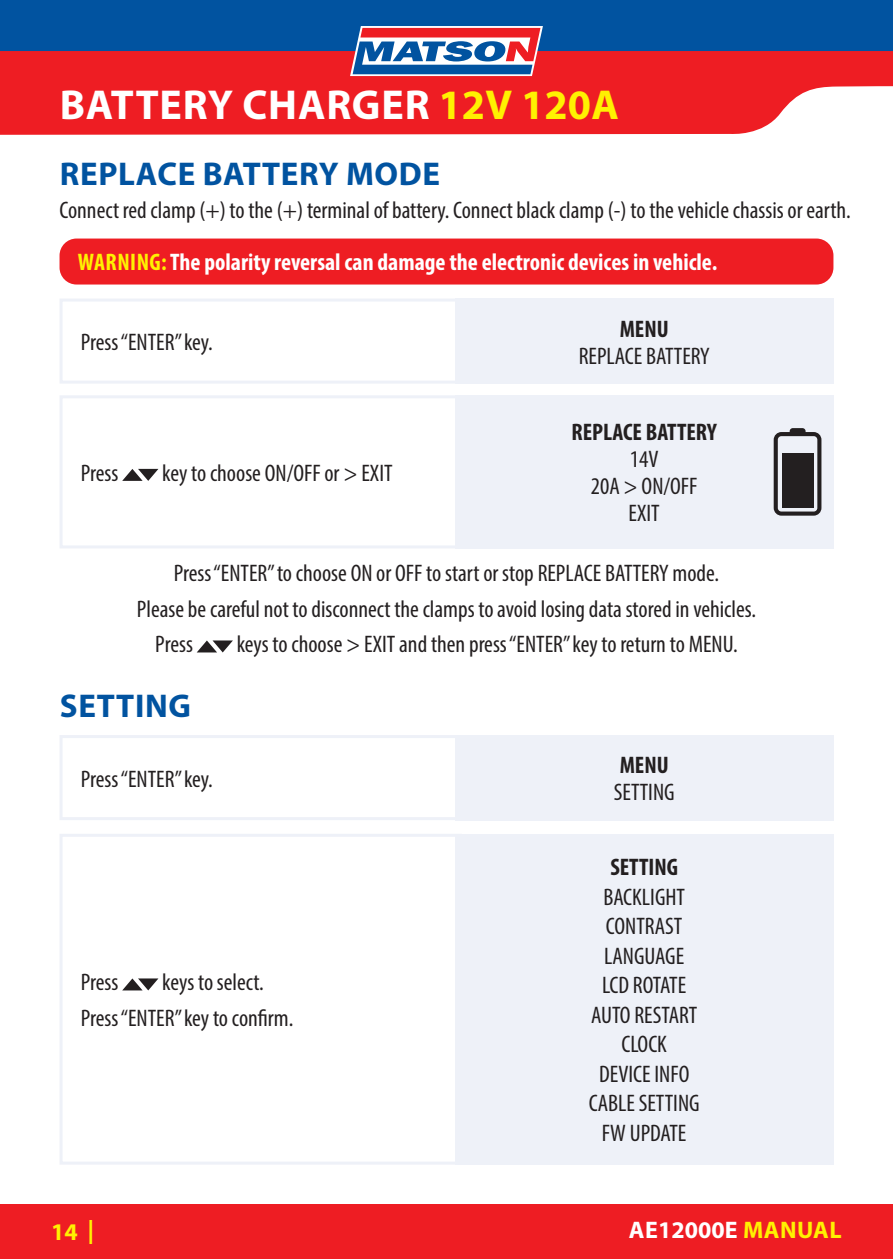
<style>
.page{position:relative;width:893px;height:1259px;background:#fff}
.page>*{position:absolute;margin:0;border:0;box-sizing:border-box;transform-origin:0 0}
.t1{font:700 42px "Myriad Pro";letter-spacing:.015em;color:#fff}
.t2{font:700 33px "Myriad Pro";letter-spacing:.02em;color:#0153a0}
.t3{font:condensed 24px/29.4px "Myriad Pro";color:#231f20;text-align:center}
.t4{font:700 condensed 24px "Myriad Pro";color:#fff}
.t5{font:700 condensed 24px "Myriad Pro";color:#231f20}
.t6{font:700 24px "Myriad Pro";letter-spacing:.01em;color:#fff}
.t7{font:700 24px "Myriad Pro";color:#fff101}
.s1{color:#fff101}
</style>
<div class="page">
<div style="left:0;top:51px;width:893px;height:32px;background:#ee1d23"></div>
<div style="left:0;top:0;width:893px;height:51px;background:#0153a0"></div>
<svg style="left:350px;top:26px;width:193px;height:50px"></svg>
<svg style="left:0;top:83px;width:887px;height:52px;background:#f0383d"></svg>
<svg style="left:887px;top:83px;width:6px;height:4px"></svg>
<div style="left:0;top:1203px;width:893px;height:56px;background:#ee1d23"></div>
<div style="left:455px;top:298px;width:378px;height:85px;background:#eef1f8"></div>
<div style="left:455px;top:834px;width:378px;height:330px;background:#eef1f8"></div>
<div style="left:455px;top:735px;width:378px;height:85px;background:#eef1f8"></div>
<div style="left:455px;top:395px;width:378px;height:153px;background:#eef1f8"></div>
<svg style="left:122px;top:469px;width:36px;height:12px"></svg>
<svg style="left:197px;top:640px;width:36px;height:12px"></svg>
<div style="left:60px;top:298px;width:402px;height:85px;border:3px solid #eef1f8"></div>
<div style="left:60px;top:834px;width:402px;height:330px;border:3px solid #eef1f8"></div>
<div style="left:60px;top:735px;width:402px;height:85px;border:3px solid #eef1f8"></div>
<div style="left:60px;top:395px;width:402px;height:153px;border:3px solid #eef1f8"></div>
<div style="left:60px;top:238px;width:773px;height:46px;background:#ee1d23;border-radius:17px"></div>
<svg style="left:122px;top:978px;width:36px;height:12px"></svg>
<svg style="left:774px;top:428px;width:47px;height:87px"></svg>
<h1 class="t1" style="left:60px;top:77px;width:561px">BATTERY CHARGER <span class="s1">12V 120A</span></h1>
<h2 class="t2" style="left:60px;top:152px;width:382px">REPLACE BATTERY MODE</h2>
<p class="t3" style="left:60px;top:195px;width:793px">Connect red clamp (+) to the (+) terminal of battery. Connect black clamp (-) to the vehicle chassis or earth.</p>
<p class="t4" style="left:78px;top:247px;width:641px"><span class="s1">WARNING:</span>The polarity reversal can damage the electronic devices in vehicle.</p>
<p class="t3" style="left:81px;top:327px;width:134px">Press “ENTER” key.</p>
<p class="t3" style="left:81px;top:458px;width:39px">Press</p>
<p class="t3" style="left:162px;top:458px;width:232px">key to choose ON/OFF or &gt; EXIT</p>
<p class="t5" style="left:620px;top:313px;width:51px">MENU</p>
<p class="t3" style="left:579px;top:341px;width:133px">REPLACE BATTERY</p>
<p class="t5" style="left:571px;top:417px;width:147px">REPLACE BATTERY</p>
<p class="t3" style="left:591px;top:446px;width:108px;line-height:27px">14V<br>20A &gt; ON/OFF<br>EXIT</p>
<p class="t3" style="left:174px;top:558px;width:547px">Press “ENTER” to choose ON or OFF to start or stop REPLACE BATTERY mode.</p>
<p class="t3" style="left:137px;top:594px;width:621px">Please be careful not to disconnect the clamps to avoid losing data stored in vehicles.</p>
<p class="t3" style="left:155px;top:629px;width:39px">Press</p>
<p class="t3" style="left:237px;top:629px;width:502px">keys to choose &gt; EXIT and then press “ENTER” key to return to MENU.</p>
<h2 class="t2" style="left:60px;top:684px;width:133px">SETTING</h2>
<p class="t3" style="left:81px;top:763px;width:134px">Press “ENTER” key.</p>
<p class="t3" style="left:81px;top:964px;width:214px;line-height:35.4px;text-align:left;text-indent:81px">keys to select.<br>Press “ENTER” key to confirm.</p>
<p class="t3" style="left:81px;top:967px;width:39px">Press</p>
<p class="t5" style="left:620px;top:750px;width:51px">MENU</p>
<p class="t3" style="left:614px;top:777px;width:62px">SETTING</p>
<p class="t5" style="left:610px;top:852px;width:69px">SETTING</p>
<p class="t3" style="left:589px;top:882px;width:112px">BACKLIGHT<br>CONTRAST<br>LANGUAGE<br>LCD ROTATE<br>AUTO RESTART<br>CLOCK<br>DEVICE INFO<br>CABLE SETTING<br>FW UPDATE</p>
<p class="t7" style="left:51px;top:1216px;width:45px">14 |</p>
<p class="t6" style="left:629px;top:1214px;width:214px">AE12000E <span class="s1">MANUAL</span></p>
</div>
